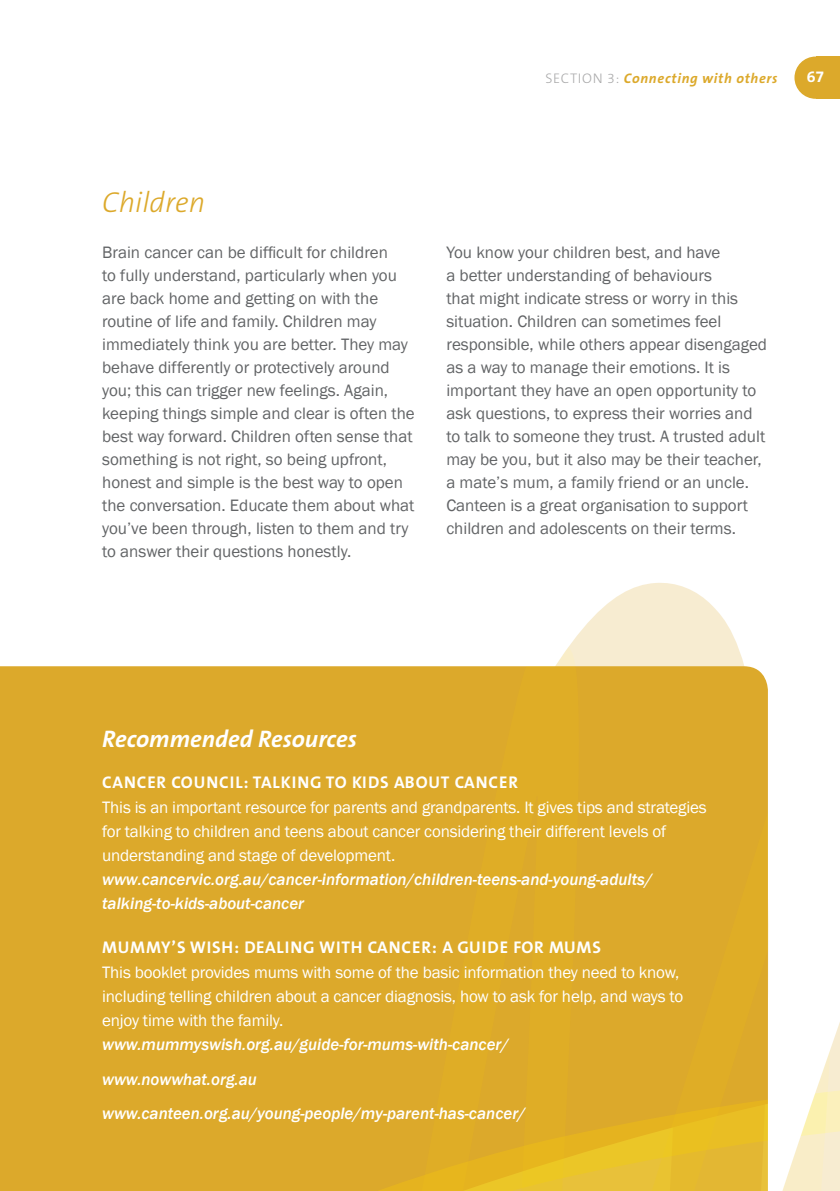
<style>
.page{position:relative;width:840px;height:1191px;background:#fff}
.page>*{position:absolute;margin:0;border:0;box-sizing:border-box;transform-origin:0 0}
.t1{font:italic 300 29px "The Sans B3";color:#dca92b}
.t2{font:italic 700 24px "The Sans B7";color:#fff}
.t3{font:17px/23px "Franklin Gothic";color:#626466}
.t4{font:17px/23.8px "Franklin Gothic";letter-spacing:-.01em;color:#fff}
.t5{font:italic 500 17px/34.4px "Franklin Gothic";color:#fff}
.t6{font:700 17px "The Sans B7";letter-spacing:.05em;color:#fff}
.t7{font:700 16px "The Sans B7";color:#fff}
.t8{font:italic 700 14px "The Sans B7";letter-spacing:.05em;color:#dca92b}
.s1{font-family:"The Sans B3";font-weight:300;font-style:normal;color:#aaaaab}
</style>
<div class="page">
<div style="left:0;top:666px;width:251px;height:525px;background:#dca92b"></div>
<div style="left:251px;top:666px;width:50px;height:398px;background:#dca92b"></div>
<div style="left:251px;top:1064px;width:50px;height:127px;background:#dca92b"></div>
<svg style="left:301px;top:583px;width:538px;height:608px;fill:#dca92b"></svg>
<div style="left:794px;top:57px;width:42px;height:42px;background:#dca92b;border-radius:50%"></div>
<div style="left:816px;top:57px;width:23px;height:42px;background:#dca92b"></div>
<p class="t8" style="left:545px;top:71px;width:233px"><span class="s1">SECTION 3:</span> Connecting with others</p>
<p class="t7" style="left:806px;top:68px;width:19px">67</p>
<h1 class="t1" style="left:102px;top:187px;width:104px">Children</h1>
<p class="t3" style="left:102px;top:241px;width:314px">Brain cancer can be difficult for children<br>to fully understand, particularly when you are back home and getting on with the routine of life and family. Children may immediately think you are better. They may behave differently or protectively around you; this can trigger new feelings. Again, keeping things simple and clear is often the best way forward. Children often sense that something is not right, so being upfront, honest and simple is the best way to open the conversation. Educate them about what you’ve been through, listen to them and try to answer their questions honestly.</p>
<p class="t3" style="left:446px;top:241px;width:322px">You know your children best, and have<br>a better understanding of behaviours<br>that might indicate stress or worry in this situation. Children can sometimes feel responsible, while others appear disengaged as a way to manage their emotions. It is important they have an open opportunity to ask questions, to express their worries and to talk to someone they trust. A trusted adult may be you, but it also may be their teacher, a mate’s mum, a family friend or an uncle.<br>Canteen is a great organisation to support children and adolescents on their terms.</p>
<h2 class="t2" style="left:102px;top:726px;width:256px">Recommended Resources</h2>
<p class="t6" style="left:102px;top:773px;width:417px">CANCER COUNCIL: TALKING TO KIDS ABOUT CANCER</p>
<p class="t4" style="left:102px;top:796px;width:605px">This is an important resource for parents and grandparents. It gives tips and strategies for talking to children and teens about cancer considering their different levels of understanding and stage of development.</p>
<p class="t5" style="left:102px;top:867px;width:551px;line-height:23.8px">www.cancervic.org.au/cancer-information/children-teens-and-young-adults/ talking-to-kids-about-cancer</p>
<p class="t6" style="left:102px;top:937px;width:500px">MUMMY’S WISH: DEALING WITH CANCER: A GUIDE FOR MUMS</p>
<p class="t4" style="left:102px;top:960px;width:582px">This booklet provides mums with some of the basic information they need to know, including telling children about a cancer diagnosis, how to ask for help, and ways to enjoy time with the family.</p>
<p class="t5" style="left:102px;top:1027px;width:425px">www.mummyswish.org.au/guide-for-mums-with-cancer/ www.nowwhat.org.au www.canteen.org.au/young-people/my-parent-has-cancer/</p>
</div>
